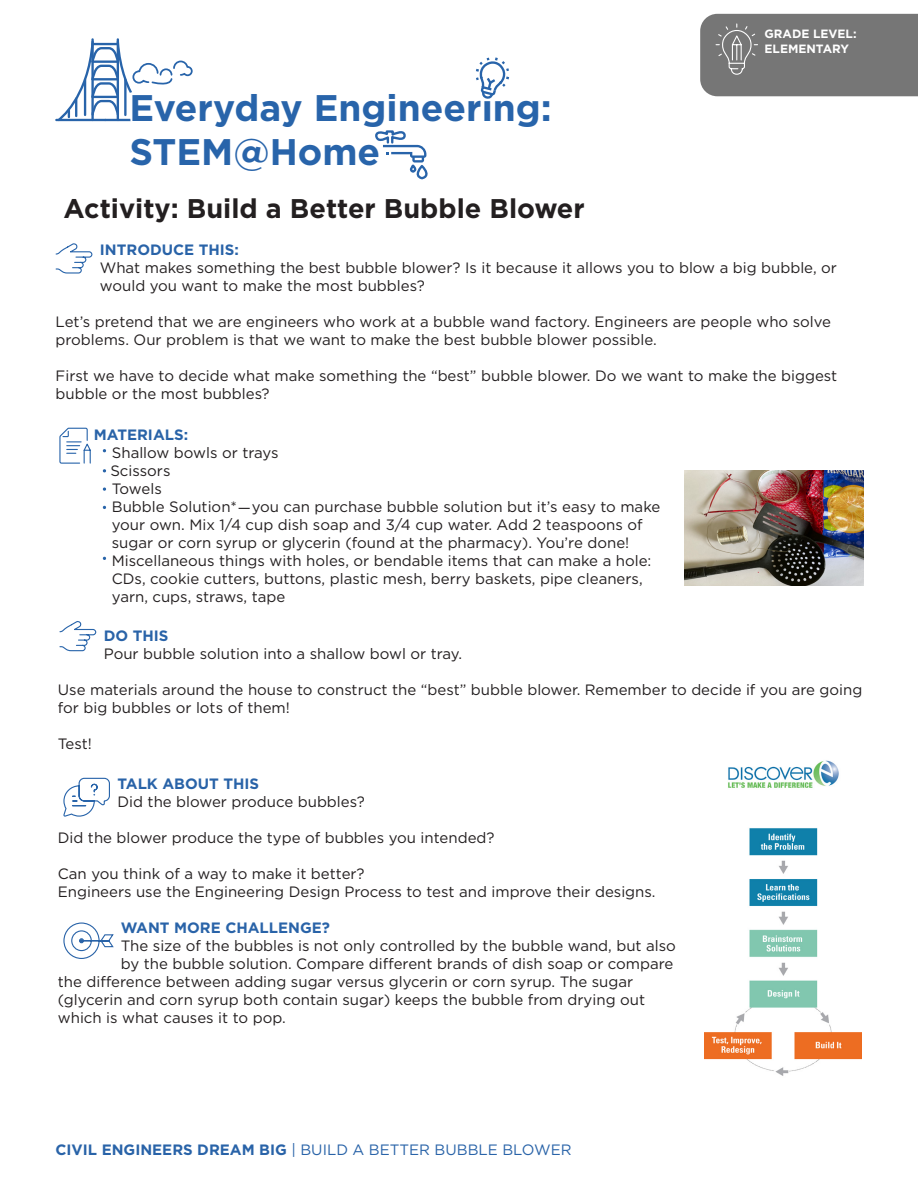
<style>
.page{position:relative;width:918px;height:1188px;background:#fff}
.page>*{position:absolute;margin:0;border:0;box-sizing:border-box;transform-origin:0 0}
.t1{font:700 37.05px/44.4px "Gotham";color:#2864aa}
.t2{font:700 27px "Gotham";color:#231f20}
.t3{font:15px/18px "Gotham";color:#231f20}
.t4{font:700 15px "Gotham";color:#2963a8}
.t5{font:15px "Gotham";color:#2963a8}
.t6{font:700 12px/14.4px "Gotham";color:#fff}
.s1{font-family:"Futura Std"}
.s2{font-weight:700}
</style>
<div class="page">
<div style="left:700px;top:14px;width:218px;height:82px;background:#767676"></div>
<svg style="left:59px;top:427px;width:32px;height:37px"></svg>
<svg style="left:55px;top:243px;width:38px;height:31px"></svg>
<svg style="left:476px;top:57px;width:34px;height:42px"></svg>
<svg style="left:375px;top:130px;width:53px;height:50px"></svg>
<svg style="left:56px;top:39px;width:137px;height:83px"></svg>
<svg style="left:59px;top:621px;width:38px;height:31px"></svg>
<svg style="left:63px;top:922px;width:51px;height:37px"></svg>
<svg style="left:63px;top:777px;width:47px;height:40px"></svg>
<img style="left:704px;top:760px;width:157px;height:316px">
<img style="left:684px;top:471px;width:180px;height:115px">
<p class="t1" style="left:129px;top:85px;width:424px">Everyday Engineering:<br>STEM@Home</p>
<p class="t2" style="left:64px;top:190px;width:523px">Activity: Build a Better Bubble Blower</p>
<p class="t6" style="left:765px;top:27px;width:94px">GRADE LEVEL:<br>ELEMENTARY</p>
<p class="t4" style="left:100px;top:240px;width:141px">INTRODUCE THIS:</p>
<p class="t3" style="left:100px;top:259px;width:739px">What makes something the best bubble blower? Is it because it allows you to blow a big bubble, or would you want to make the most bubbles?</p>
<p class="t3" style="left:56px;top:313px;width:777px">Let’s pretend that we are engineers who work at a bubble wand factory. Engineers are people who solve problems. Our problem is that we want to make the best bubble blower possible.</p>
<p class="t3" style="left:56px;top:367px;width:783px">First we have to decide what make something the “best” bubble blower. Do we want to make the biggest bubble or the most bubbles?</p>
<p class="t4" style="left:94px;top:424px;width:96px">MATERIALS:</p>
<p class="t3" style="left:112px;top:443px;width:168px">Shallow bowls or trays</p>
<p class="t3" style="left:110px;top:461px;width:62px">Scissors</p>
<p class="t3" style="left:112px;top:479px;width:51px">Towels</p>
<p class="t3" style="left:112px;top:497px;width:550px">Bubble Solution*<span class="s1">—</span>you can purchase bubble solution but it’s easy to make your own. Mix 1/4 cup dish soap and 3/4 cup water. Add 2 teaspoons of sugar or corn syrup or glycerin (found at the pharmacy). You’re done!</p>
<p class="t3" style="left:112px;top:551px;width:541px">Miscellaneous things with holes, or bendable items that can make a hole:<br>CDs, cookie cutters, buttons, plastic mesh, berry baskets, pipe cleaners, yarn, cups, straws, tape</p>
<p class="t4" style="left:104px;top:626px;width:66px">DO THIS</p>
<p class="t3" style="left:104px;top:645px;width:360px">Pour bubble solution into a shallow bowl or tray.</p>
<p class="t3" style="left:58px;top:681px;width:806px">Use materials around the house to construct the “best” bubble blower. Remember to decide if you are going for big bubbles or lots of them!</p>
<p class="t3" style="left:58px;top:735px;width:36px">Test!</p>
<p class="t4" style="left:117px;top:774px;width:143px">TALK ABOUT THIS</p>
<p class="t3" style="left:117px;top:792px;width:249px">Did the blower produce bubbles?</p>
<p class="t3" style="left:58px;top:828px;width:438px">Did the blower produce the type of bubbles you intended?</p>
<p class="t3" style="left:58px;top:864px;width:308px">Can you think of a way to make it better?</p>
<p class="t3" style="left:58px;top:882px;width:599px">Engineers use the Engineering Design Process to test and improve their designs.</p>
<p class="t4" style="left:121px;top:918px;width:211px">WANT MORE CHALLENGE?</p>
<p class="t3" style="left:121px;top:936px;width:557px">The size of the bubbles is not only controlled by the bubble wand, but also</p>
<p class="t3" style="left:121px;top:954px;width:554px">by the bubble solution. Compare different brands of dish soap or compare</p>
<p class="t3" style="left:58px;top:972px;width:577px">the difference between adding sugar versus glycerin or corn syrup. The sugar</p>
<p class="t3" style="left:58px;top:990px;width:589px">(glycerin and corn syrup both contain sugar) keeps the bubble from drying out</p>
<p class="t3" style="left:58px;top:1008px;width:230px">which is what causes it to pop.</p>
<p class="t5" style="left:56px;top:1140px;width:518px"><span class="s2">CIVIL ENGINEERS DREAM BIG</span> | BUILD A BETTER BUBBLE BLOWER</p>
</div>
